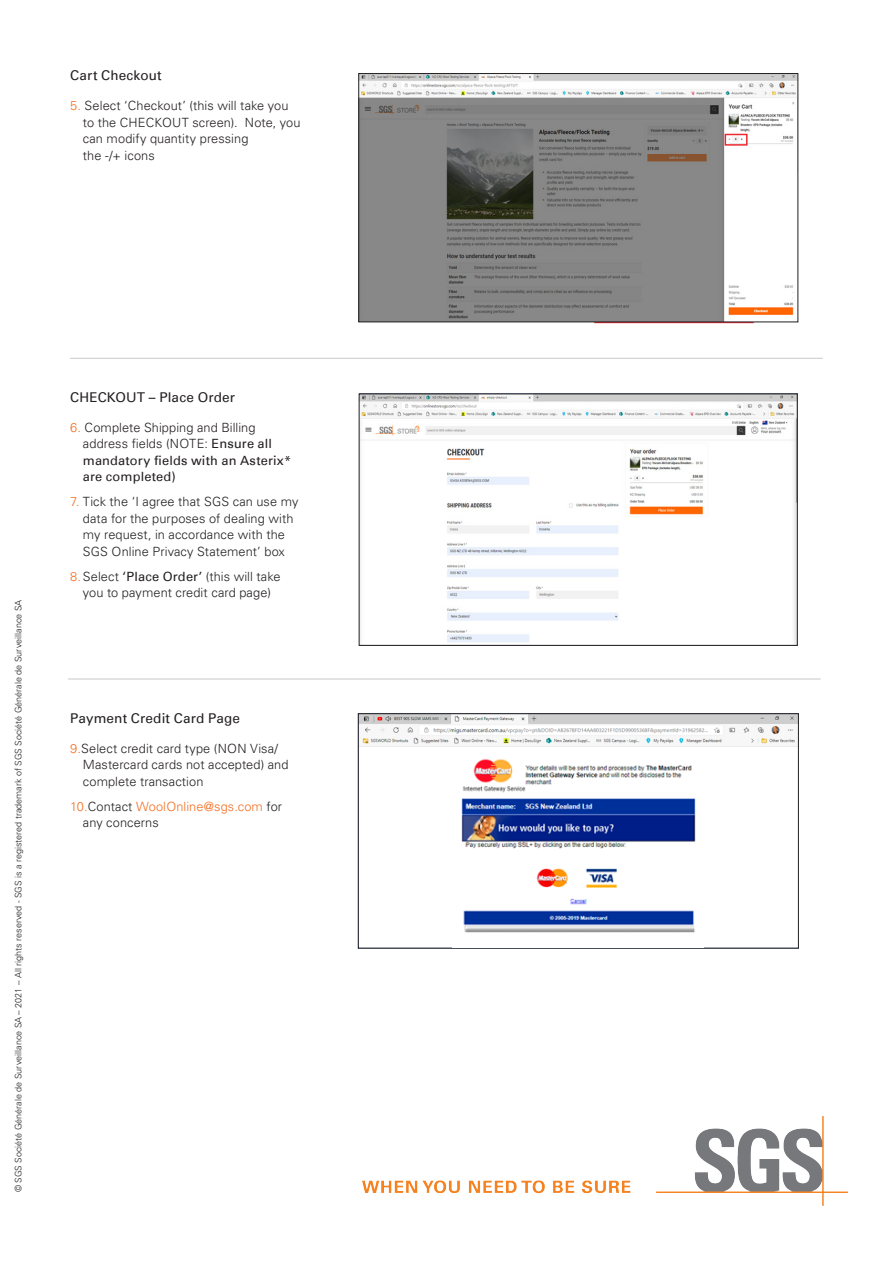
<style>
.page{position:relative;width:893px;height:1263px;background:#fff}
.page>*{position:absolute;margin:0;border:0;box-sizing:border-box;transform-origin:0 0}
.Body_Text{font:13.5px "Univers";letter-spacing:.01em;color:#231f20}
.List_bullet_first{font:300 12.75px/16.5px "Univers LT Pro 45";letter-spacing:.005em;color:#231f20}
.List_bullet_first-2{font:12.75px/16.5px "Univers";letter-spacing:.015em;color:#231f20}
.List_bullet_first-3{font:300 12.75px/16.5px "Univers LT Pro 45";letter-spacing:.01em;color:#f36e21}
.t1{font:300 9px "Univers LT Std";color:#231f20}
.s1{color:#f36e21}
.s2{font-family:"Univers LT Pro 45";font-weight:300;color:#f36e21}
.s3{font-family:"Univers LT Pro 45";font-weight:300}
.s4{font-family:"Univers";font-weight:400}
.s5{color:#231f20}
</style>
<div class="page">
<hr style="left:70px;top:358px;width:753px;height:1px;background:#c7c8ca">
<hr style="left:68px;top:679px;width:753px;height:1px;background:#c7c8ca">
<img style="left:361px;top:75px;width:435px;height:245px">
<div style="left:359px;top:73px;width:439px;height:249px;border:1px solid #231f20"></div>
<div style="left:725px;top:134px;width:22px;height:12px;border:2px solid #ee2830"></div>
<img style="left:361px;top:396px;width:434px;height:248px">
<div style="left:359px;top:394px;width:438px;height:252px;border:1px solid #231f20"></div>
<img style="left:363px;top:1116px;width:485px;height:89px">
<img style="left:360px;top:715px;width:437px;height:32px">
<div style="left:358px;top:713px;width:441px;height:235px;border:1px solid #231f20"></div>
<img style="left:453px;top:759px;width:250px;height:188px">
<p class="Body_Text" style="left:70px;top:67px;width:93px">Cart Checkout</p>
<p class="List_bullet_first" style="left:83px;top:97px;width:219px;text-indent:-13px"><span class="s1">5.</span> Select ‘Checkout’ (this will take you to the CHECKOUT screen). Note, you can modify quantity pressing<br>the -/+ icons</p>
<p class="t1" style="left:13px;top:1192px;width:594px;rotate:-90deg">© SGS Société Générale de Surveillance SA – 2021 – All rights reserved - SGS is a registered trademark of SGS Société Générale de Surveillance SA</p>
<p class="Body_Text" style="left:70px;top:389px;width:167px">CHECKOUT – Place Order</p>
<p class="List_bullet_first-2" style="left:83px;top:419px;width:210px;text-indent:-13px"><span class="s2">6.</span> <span class="s3">Complete Shipping and Billing address fields (NOTE:</span> Ensure all mandatory fields with an Asterix* are completed)</p>
<p class="List_bullet_first" style="left:83px;top:493px;width:217px;text-indent:-13px"><span class="s1">7.</span> Tick the ‘I agree that SGS can use my data for the purposes of dealing with my request, in accordance with the SGS Online Privacy Statement’ box</p>
<p class="List_bullet_first" style="left:70px;top:568px;width:212px;text-align:center"><span class="s1">8.</span>Select <span class="s4">‘Place Order’</span> (this will take you to payment credit card page)</p>
<p class="List_bullet_first-3" style="left:70px;top:420px;width:9px">3</p>
<p class="List_bullet_first" style="left:83px;top:420px;width:181px;text-indent:10px">lick on the drop down <span class="s4">‘Select testing’</span> option (mandatory).</p>
<p class="Body_Text" style="left:70px;top:710px;width:171px">Payment Credit Card Page</p>
<p class="List_bullet_first" style="left:83px;top:740px;width:207px;text-indent:-13px"><span class="s1">9.</span>Select credit card type (NON Visa/<br>Mastercard cards not accepted) and complete transaction</p>
<p class="List_bullet_first-3" style="left:83px;top:798px;width:201px;text-indent:-13px">10.<span class="s5">Contact</span> WoolOnline@sgs.com <span class="s5">for any concerns</span></p>
<p class="List_bullet_first" style="left:70px;top:741px;width:194px;text-align:center"><span class="s1">3</span> Click on the drop down <span class="s4">‘Select testing’</span> option (mand tory).</p>
</div>
